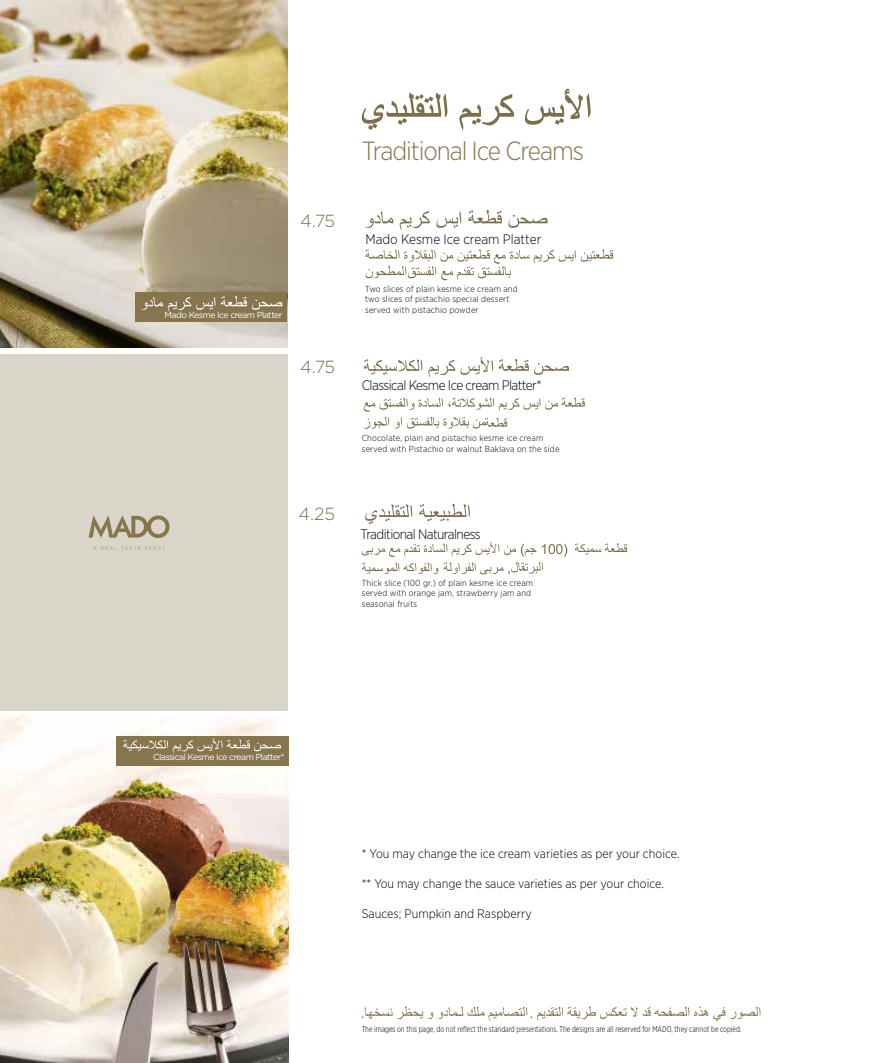
<style>
.page{position:relative;width:886px;height:1063px;background:#fff}
.page>*{position:absolute;margin:0;border:0;box-sizing:border-box;transform-origin:0 0}
.t1{font:300 26.25px "Gotham Narrow";letter-spacing:-.04em;color:#86754d}
.t2{font:300 17.5px "Gotham";color:#7a6f4e}
.t3{font:300 13.75px "Gotham Narrow";letter-spacing:-.04em;color:#000}
.t4{font:300 13.75px "Gotham Narrow";color:#000}
.t5{font:300 12.5px "Gotham Narrow";color:#000}
.t6{font:300 8.75px/10.5px "Gotham Narrow";letter-spacing:.02em;color:#000}
.t7{font:8.75px "Gotham";letter-spacing:-.06em;color:#fff}
.t8{font:300 8.5px "Gotham X Narrow";color:#000}
</style>
<div class="page">
<img style="left:0;top:0;width:287px;height:347px">
<img style="left:0;top:716px;width:288px;height:347px">
<div style="left:116px;top:736px;width:172px;height:29px;background:#86754d"></div>
<div style="left:135px;top:293px;width:152px;height:29px;background:#86754d"></div>
<div style="left:0;top:354px;width:288px;height:357px;background:#dad5c9"></div>
<svg style="left:93px;top:546px;width:72px;height:4px"></svg>
<svg style="left:89px;top:515px;width:81px;height:23px"></svg>
<svg style="left:362px;top:1006px;width:398px;height:15px"></svg>
<svg style="left:525px;top:89px;width:66px;height:36px"></svg>
<svg style="left:459px;top:94px;width:55px;height:37px"></svg>
<svg style="left:362px;top:92px;width:85px;height:38px"></svg>
<svg style="left:428px;top:357px;width:141px;height:20px"></svg>
<svg style="left:364px;top:359px;width:58px;height:16px"></svg>
<svg style="left:123px;top:738px;width:158px;height:15px"></svg>
<svg style="left:364px;top:397px;width:221px;height:32px"></svg>
<svg style="left:419px;top:503px;width:51px;height:18px"></svg>
<svg style="left:365px;top:504px;width:47px;height:20px"></svg>
<svg style="left:574px;top:543px;width:53px;height:12px"></svg>
<svg style="left:362px;top:542px;width:205px;height:32px"></svg>
<svg style="left:508px;top:215px;width:39px;height:13px"></svg>
<svg style="left:468px;top:210px;width:34px;height:13px"></svg>
<svg style="left:436px;top:211px;width:25px;height:17px"></svg>
<svg style="left:400px;top:211px;width:30px;height:20px"></svg>
<svg style="left:365px;top:211px;width:28px;height:17px"></svg>
<svg style="left:221px;top:296px;width:61px;height:14px"></svg>
<svg style="left:141px;top:297px;width:74px;height:15px"></svg>
<svg style="left:365px;top:249px;width:248px;height:31px"></svg>
<h2 class="t2" style="left:300px;top:212px;width:36px">4.75</h2>
<p class="t7" style="left:165px;top:309px;width:119px">Mado Kesme Ice cream Platter</p>
<h2 class="t2" style="left:300px;top:358px;width:36px">4.75</h2>
<h2 class="t2" style="left:298px;top:504px;width:38px">4.25</h2>
<h1 class="t1" style="left:362px;top:135px;width:224px">Traditional Ice Creams</h1>
<h3 class="t4" style="left:365px;top:231px;width:177px">Mado Kesme Ice cream Platter</h3>
<p class="t6" style="left:365px;top:283px;width:154px">Two slices of plain kesme ice cream and two slices of pistachio special dessert served with pistachio powder</p>
<h3 class="t3" style="left:362px;top:377px;width:182px">Classical Kesme Ice cream Platter*</h3>
<p class="t6" style="left:362px;top:433px;width:199px">Chocolate, plain and pistachio kesme ice cream served with Pistachio or walnut Baklava on the side</p>
<h3 class="t3" style="left:360px;top:525px;width:122px">Traditional Naturalness</h3>
<p class="t6" style="left:362px;top:577px;width:173px">Thick slice (100 gr.) of plain kesme ice cream served with orange jam, strawberry jam and seasonal fruits</p>
<p class="t7" style="left:153px;top:751px;width:133px">Classical Kesme Ice cream Platter*</p>
<h3 class="t5" style="left:362px;top:846px;width:319px">* You may change the ice cream varieties as per your choice.</h3>
<h3 class="t5" style="left:362px;top:876px;width:304px">** You may change the sauce varieties as per your choice.</h3>
<h3 class="t5" style="left:362px;top:906px;width:172px">Sauces; Pumpkin and Raspberry</h3>
<p class="t8" style="left:362px;top:1024px;width:381px">The images on this page, do not reflect the standard presentations. The designs are all reserved for MADO, they cannot be copied.</p>
</div>
